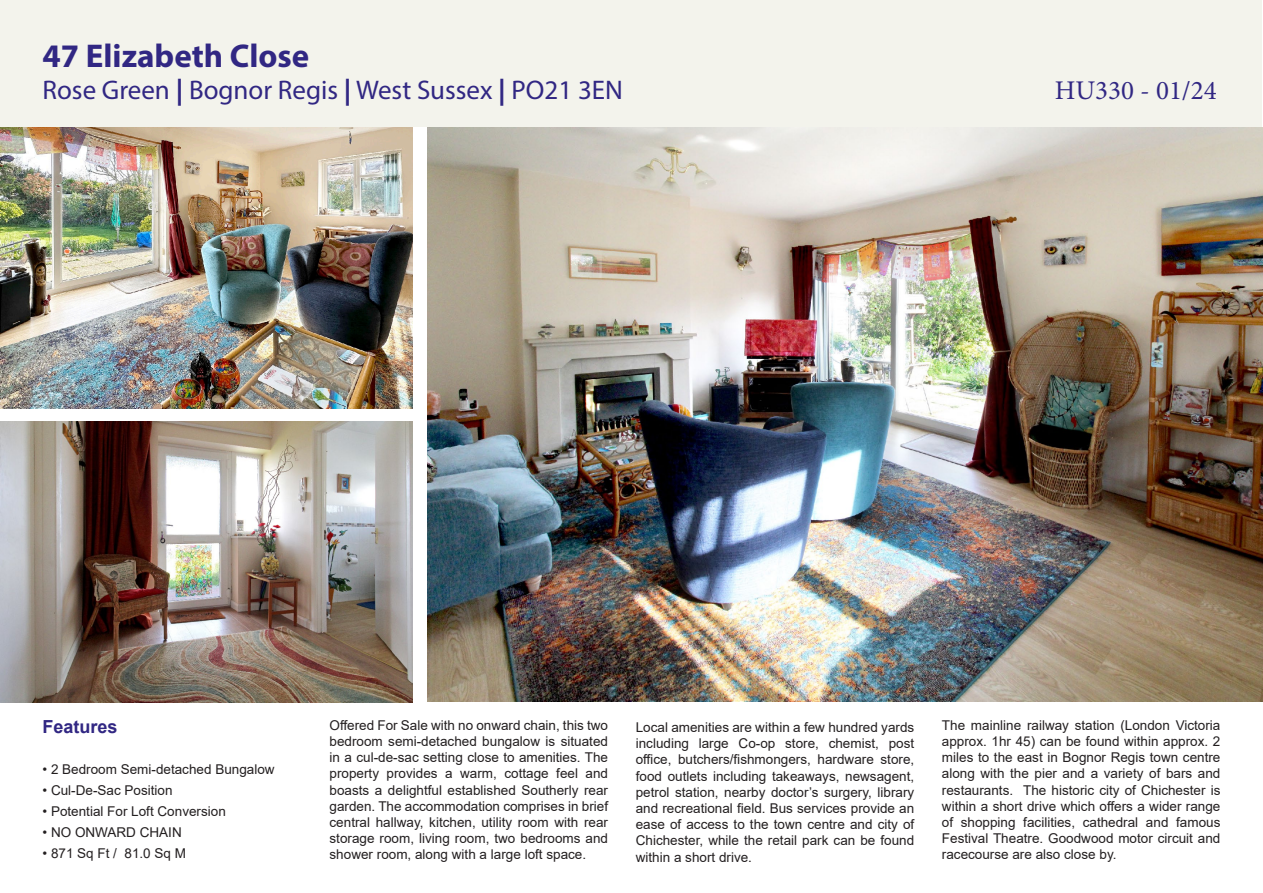
<style>
.page{position:relative;width:1263px;height:893px;background:#fff}
.page>*{position:absolute;margin:0;border:0;box-sizing:border-box;transform-origin:0 0}
.t1{font:700 33px "Myriad Pro";color:#312783}
.t2{font:27px "Myriad Pro";color:#312783}
.t3{font:27px "Minion Pro";color:#312783}
.t4{font:700 18px "Arial";color:#312783}
.t5{font:13.5px/16.2px "Arial";color:#231f20;text-align:justify}
.s1{font-weight:700}
</style>
<div class="page">
<div style="left:1px;top:0;width:1261px;height:126px;background:#f3f3ec"></div>
<img style="left:0;top:421px;width:413px;height:282px">
<img style="left:0;top:127px;width:413px;height:282px">
<img style="left:427px;top:127px;width:836px;height:575px">
<h1 class="t1" style="left:43px;top:34px;width:268px">47 Elizabeth Close</h1>
<h2 class="t2" style="left:43px;top:73px;width:582px">Rose Green <span class="s1">|</span> Bognor Regis <span class="s1">|</span> West Sussex <span class="s1">|</span> PO21 3EN</h2>
<h2 class="t3" style="left:1055px;top:72px;width:164px">HU330 - 01/24</h2>
<h3 class="t4" style="left:43px;top:714px;width:77px">Features</h3>
<p class="t5" style="left:330px;top:717px;width:280px">Offered For Sale with no onward chain, this two bedroom semi-detached bungalow is situated in a cul-de-sac setting close to amenities. The property provides a warm, cottage feel and boasts a delightful established Southerly rear garden. The accommodation comprises in brief central hallway, kitchen, utility room with rear storage room, living room, two bedrooms and shower room, along with a large loft space.</p>
<p class="t5" style="left:636px;top:719px;width:280px">Local amenities are within a few hundred yards including large Co-op store, chemist, post office, butchers/fishmongers, hardware store, food outlets including takeaways, newsagent, petrol station, nearby doctor’s surgery, library and recreational field. Bus services provide an ease of access to the town centre and city of Chichester, while the retail park can be found within a short drive.</p>
<p class="t5" style="left:942px;top:717px;width:280px">The mainline railway station (London Victoria approx. 1hr 45) can be found within approx. 2 miles to the east in Bognor Regis town centre along with the pier and a variety of bars and restaurants. The historic city of Chichester is within a short drive which offers a wider range of shopping facilities, cathedral and famous Festival Theatre. Goodwood motor circuit and racecourse are also close by.</p>
<p class="t5" style="left:43px;top:761px;width:234px">• 2 Bedroom Semi-detached Bungalow</p>
<p class="t5" style="left:43px;top:782px;width:132px">• Cul-De-Sac Position</p>
<p class="t5" style="left:43px;top:803px;width:185px">• Potential For Loft Conversion</p>
<p class="t5" style="left:43px;top:824px;width:141px">• NO ONWARD CHAIN</p>
<p class="t5" style="left:43px;top:845px;width:145px">• 871 Sq Ft / 81.0 Sq M</p>
</div>
